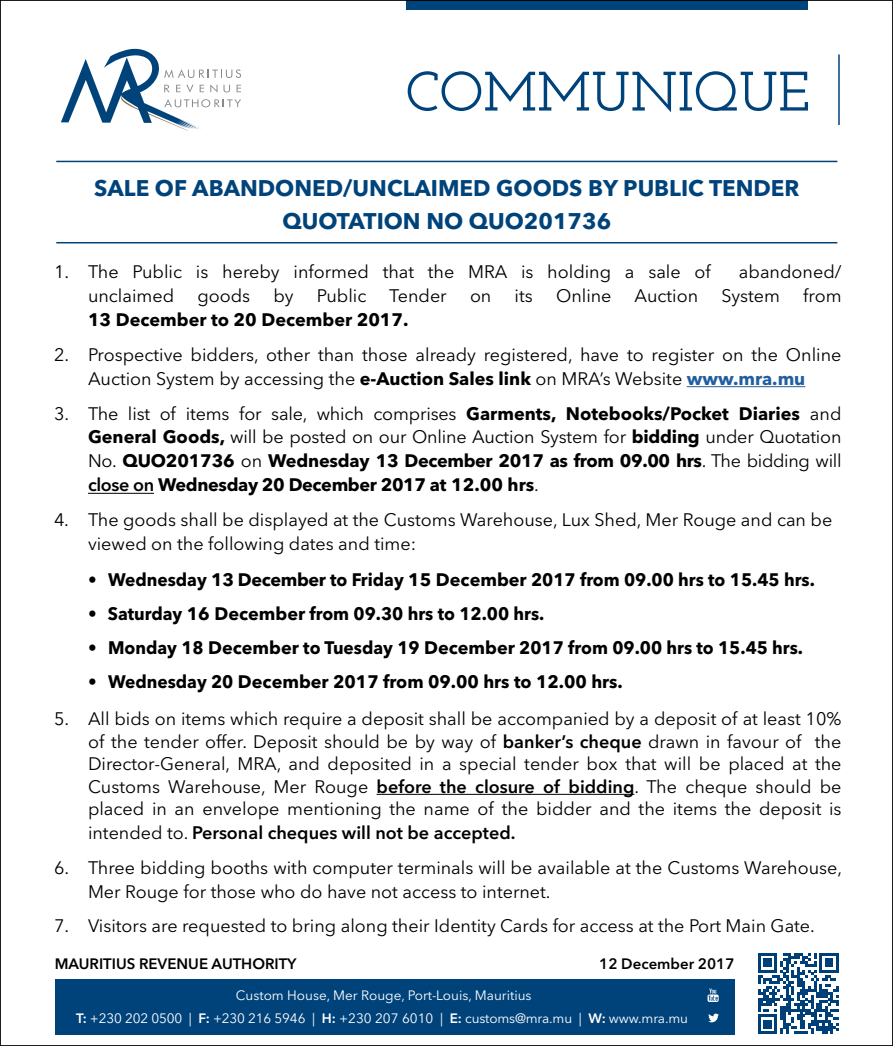
<style>
.page{position:relative;width:893px;height:1046px;background:#fff}
.page>*{position:absolute;margin:0;border:0;box-sizing:border-box;transform-origin:0 0}
.t1{font:600 55.5px "Josefin Slab";color:#00437b}
.t2{font:700 22.5px/33px "Avenir Next LT Pro";color:#00437b;text-align:center}
.t3{font:18px/22.8px "Avenir Next LT Pro";color:#000}
.t4{font:700 18px/24px "Avenir Next LT Pro";color:#000;text-align:justify}
.t5{font:700 18px "Avenir Next LT Pro";color:#000;scale:.96 1}
.t6{font:600 15px "Avenir Next LT Pro";color:#000}
.t7{font:13.5px/22.5px "Avenir Next LT Pro";color:#fff;text-align:center}
.s1{font-weight:700}
.s2{font-weight:700;color:#215e9e}
.s3{font-weight:400}
.s4{font-weight:600}
</style>
<div class="page">
<div style="left:406px;top:0;width:402px;height:9px;background:#00437b"></div>
<hr style="left:56px;top:161px;width:781px;height:1px;background:#00437b">
<hr style="left:56px;top:242px;width:781px;height:1px;background:#00437b">
<hr style="left:687px;top:386px;width:118px;height:1px;background:#215e9e">
<hr style="left:88px;top:493px;width:66px;height:1px;background:#000">
<hr style="left:377px;top:794px;width:257px;height:1px;background:#000">
<hr style="left:838px;top:55px;width:2px;height:70px;background:#00437b">
<div style="left:55px;top:979px;width:680px;height:55px;background:#00437b"></div>
<svg style="left:758px;top:953px;width:81px;height:81px"></svg>
<svg style="left:61px;top:48px;width:180px;height:83px"></svg>
<svg style="left:708px;top:1014px;width:11px;height:8px"></svg>
<svg style="left:707px;top:988px;width:12px;height:14px"></svg>
<h1 class="t1" style="left:406px;top:59px;width:406px">COMMUNIQUE</h1>
<p class="t2" style="left:94px;top:172px;width:707px">SALE OF ABANDONED/UNCLAIMED GOODS BY PUBLIC TENDER<br>QUOTATION NO QUO201736</p>
<p class="t3" style="left:54px;top:261px;width:658px">1. The Public is hereby informed that the MRA is holding a sale of</p>
<p class="t3" style="left:739px;top:261px;width:104px">abandoned/</p>
<p class="t3" style="left:88px;top:284px;width:88px">unclaimed</p>
<p class="t3" style="left:197px;top:284px;width:54px">goods</p>
<p class="t3" style="left:273px;top:284px;width:22px">by</p>
<p class="t3" style="left:317px;top:284px;width:51px">Public</p>
<p class="t3" style="left:389px;top:284px;width:59px">Tender</p>
<p class="t3" style="left:470px;top:284px;width:23px">on</p>
<p class="t3" style="left:515px;top:284px;width:20px">its</p>
<p class="t3" style="left:556px;top:284px;width:57px">Online</p>
<p class="t3" style="left:634px;top:284px;width:65px">Auction</p>
<p class="t3" style="left:721px;top:284px;width:60px">System</p>
<p class="t3" style="left:803px;top:284px;width:40px">from</p>
<p class="t4" style="left:88px;top:308px;width:322px">13 December to 20 December 2017.</p>
<p class="t3" style="left:54px;top:343px;width:789px;line-height:24px;text-align:center">2. Prospective bidders, other than those already registered, have to register on the Online<br>Auction System by accessing the <span class="s1">e-Auction Sales link</span> on MRA’s Website <span class="s2">www.mra.mu</span></p>
<p class="t4" style="left:88px;top:401px;width:755px;text-indent:-34px"><span class="s3">3. The list of items for sale, which comprises</span> Garments, Notebooks/Pocket Diaries <span class="s3">and </span>General Goods, <span class="s3">will be posted on our Online Auction System for</span> bidding <span class="s3">under Quotation No.</span> QUO201736 <span class="s3">on</span> Wednesday 13 December 2017 as from 09.00 hrs<span class="s3">. The bidding will </span><span class="s4">close on</span> Wednesday 20 December 2017 at 12.00 hrs<span class="s3">.</span></p>
<p class="t3" style="left:88px;top:508px;width:746px;line-height:24px;text-indent:-34px">4. The goods shall be displayed at the Customs Warehouse, Lux Shed, Mer Rouge and can be viewed on the following dates and time:</p>
<p class="t5" style="left:88px;top:569px;width:759px"><span class="s3">•</span> Wednesday 13 December to Friday 15 December 2017 from 09.00 hrs to 15.45 hrs.</p>
<p class="t5" style="left:88px;top:603px;width:477px"><span class="s3">•</span> Saturday 16 December from 09.30 hrs to 12.00 hrs.</p>
<p class="t5" style="left:88px;top:637px;width:746px"><span class="s3">•</span> Monday 18 December to Tuesday 19 December 2017 from 09.00 hrs to 15.45 hrs.</p>
<p class="t5" style="left:88px;top:671px;width:559px"><span class="s3">•</span> Wednesday 20 December 2017 from 09.00 hrs to 12.00 hrs.</p>
<p class="t3" style="left:88px;top:707px;width:755px;text-align:justify;text-indent:-34px">5. All bids on items which require a deposit shall be accompanied by a deposit of at least 10% of the tender offer. Deposit should be by way of <span class="s4">banker’s cheque</span> drawn in favour of the Director-General, MRA, and deposited in a special tender box that will be placed at the Customs Warehouse, Mer Rouge <span class="s4">before the closure of bidding</span>. The cheque should be placed in an envelope mentioning the name of the bidder and the items the deposit is intended to. <span class="s4">Personal cheques will not be accepted.</span></p>
<p class="t3" style="left:88px;top:855px;width:756px;line-height:24px;text-indent:-34px">6. Three bidding booths with computer terminals will be available at the Customs Warehouse,<br>Mer Rouge for those who do have not access to internet.</p>
<p class="t3" style="left:54px;top:915px;width:762px">7. Visitors are requested to bring along their Identity Cards for access at the Port Main Gate.</p>
<p class="t6" style="left:55px;top:954px;width:243px">MAURITIUS REVENUE AUTHORITY</p>
<p class="t6" style="left:599px;top:954px;width:137px">12 December 2017</p>
<p class="t7" style="left:76px;top:984px;width:613px">Custom House, Mer Rouge, Port-Louis, Mauritius<br><span class="s4">T:</span> +230 202 0500 | <span class="s4">F:</span> +230 216 5946 | <span class="s4">H:</span> +230 207 6010 | <span class="s4">E:</span> customs@mra.mu | <span class="s4">W:</span> www.mra.mu</p>
</div>
